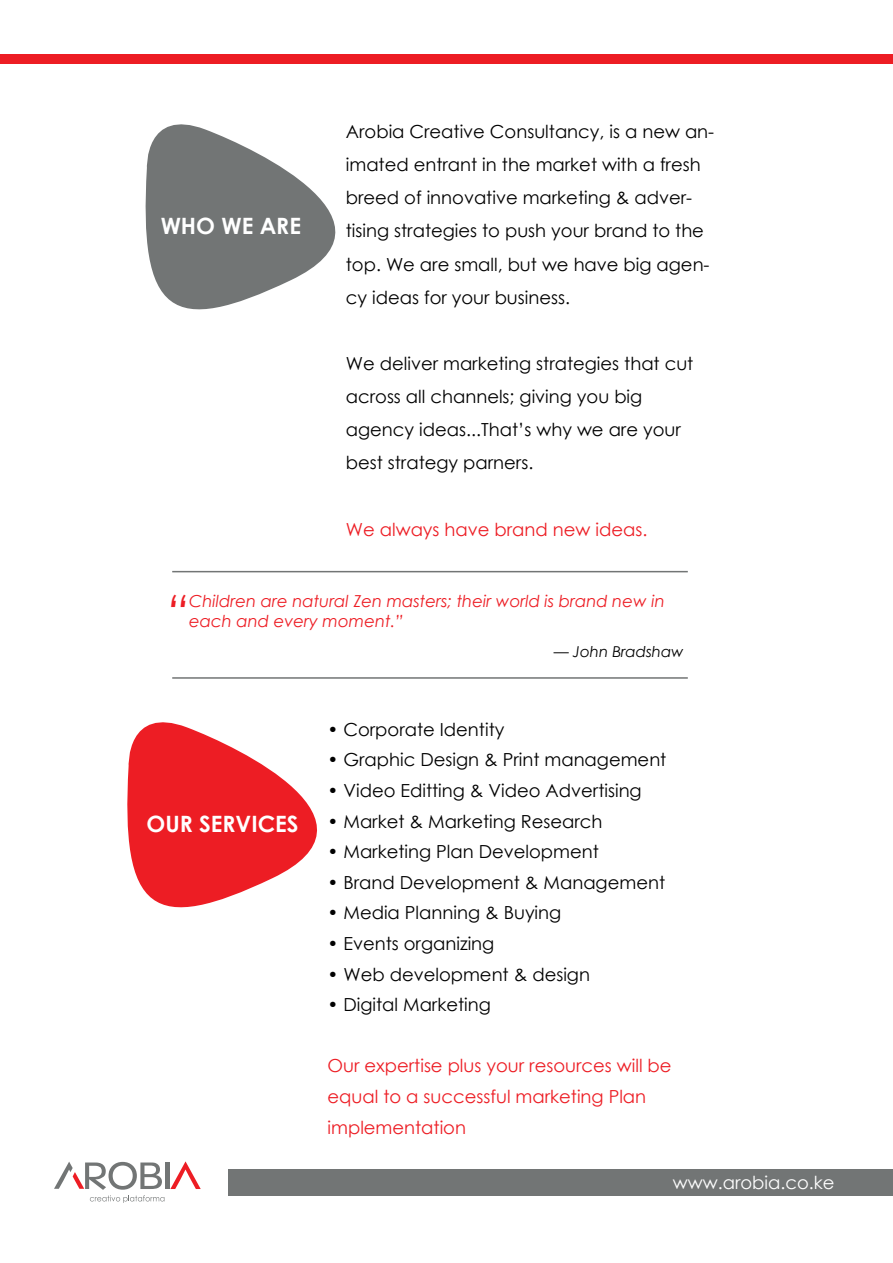
<style>
.page{position:relative;width:893px;height:1263px;background:#fff}
.page>*{position:absolute;margin:0;border:0;box-sizing:border-box;transform-origin:0 0}
.t1{font:italic 44.1px "Century Gothic";color:#ed1d24}
.t2{font:700 22.5px "Century Gothic";color:#fff}
.t3{font:18px/33.2px "Century Gothic";color:#000}
.t4{font:18px/30.6px "Century Gothic";color:#ed1d24}
.t5{font:18px "Century Gothic";color:#fff}
.t6{font:italic 16.5px/19.8px "Century Gothic";color:#ed1d24}
.t7{font:italic 15px "Century Gothic";color:#000}
</style>
<div class="page">
<div style="left:228px;top:1169px;width:665px;height:27px;background:#727575"></div>
<svg style="left:170px;top:1161px;width:31px;height:28px"></svg>
<div style="left:165px;top:1162px;width:5px;height:27px;background:#727575"></div>
<svg style="left:54px;top:1161px;width:110px;height:42px"></svg>
<div style="left:0;top:55px;width:893px;height:9px;background:#ed1d24"></div>
<svg style="left:145px;top:124px;width:191px;height:186px;fill:#727575"></svg>
<svg style="left:127px;top:722px;width:190px;height:186px;fill:#ed1d24"></svg>
<hr style="left:172px;top:571px;width:516px;height:1px;background:#727575">
<hr style="left:172px;top:677px;width:516px;height:2px;background:#727575">
<p class="t2" style="left:161px;top:208px;width:142px">WHO WE ARE</p>
<p class="t3" style="left:346px;top:115px;width:370px">Arobia Creative Consultancy, is a new an&shy;imated entrant in the market with a fresh breed of innovative marketing &amp; adver&shy;tising strategies to push your brand to the top. We are small, but we have big agen&shy;cy ideas for your business.</p>
<p class="t3" style="left:346px;top:347px;width:349px">We deliver marketing strategies that cut across all channels; giving you big agency ideas...That’s why we are your best strategy parners.</p>
<p class="t4" style="left:346px;top:514px;width:303px">We always have brand new ideas.</p>
<h1 class="t1" style="left:167px;top:580px;width:24px">“</h1>
<p class="t6" style="left:189px;top:591px;width:477px">Children are natural Zen masters; their world is brand new in each and every moment.”</p>
<p class="t7" style="left:554px;top:641px;width:131px">— John Bradshaw</p>
<p class="t2" style="left:147px;top:806px;width:154px">OUR SERVICES</p>
<p class="t3" style="left:328px;top:712px;width:178px">• Corporate Identity</p>
<p class="t3" style="left:328px;top:743px;width:340px">• Graphic Design &amp; Print management</p>
<p class="t3" style="left:328px;top:774px;width:316px">• Video Editting &amp; Video Advertising</p>
<p class="t3" style="left:328px;top:804px;width:277px">• Market &amp; Marketing Research</p>
<p class="t3" style="left:328px;top:835px;width:273px">• Marketing Plan Development</p>
<p class="t3" style="left:328px;top:865px;width:339px">• Brand Development &amp; Management</p>
<p class="t3" style="left:328px;top:896px;width:235px">• Media Planning &amp; Buying</p>
<p class="t3" style="left:328px;top:927px;width:168px">• Events organizing</p>
<p class="t3" style="left:328px;top:957px;width:264px">• Web development &amp; design</p>
<p class="t3" style="left:328px;top:988px;width:165px">• Digital Marketing</p>
<p class="t4" style="left:328px;top:1050px;width:345px">Our expertise plus your resources will be equal to a successful marketing Plan implementation</p>
<p class="t5" style="left:673px;top:1170px;width:163px">www.arobia.co.ke</p>
</div>
